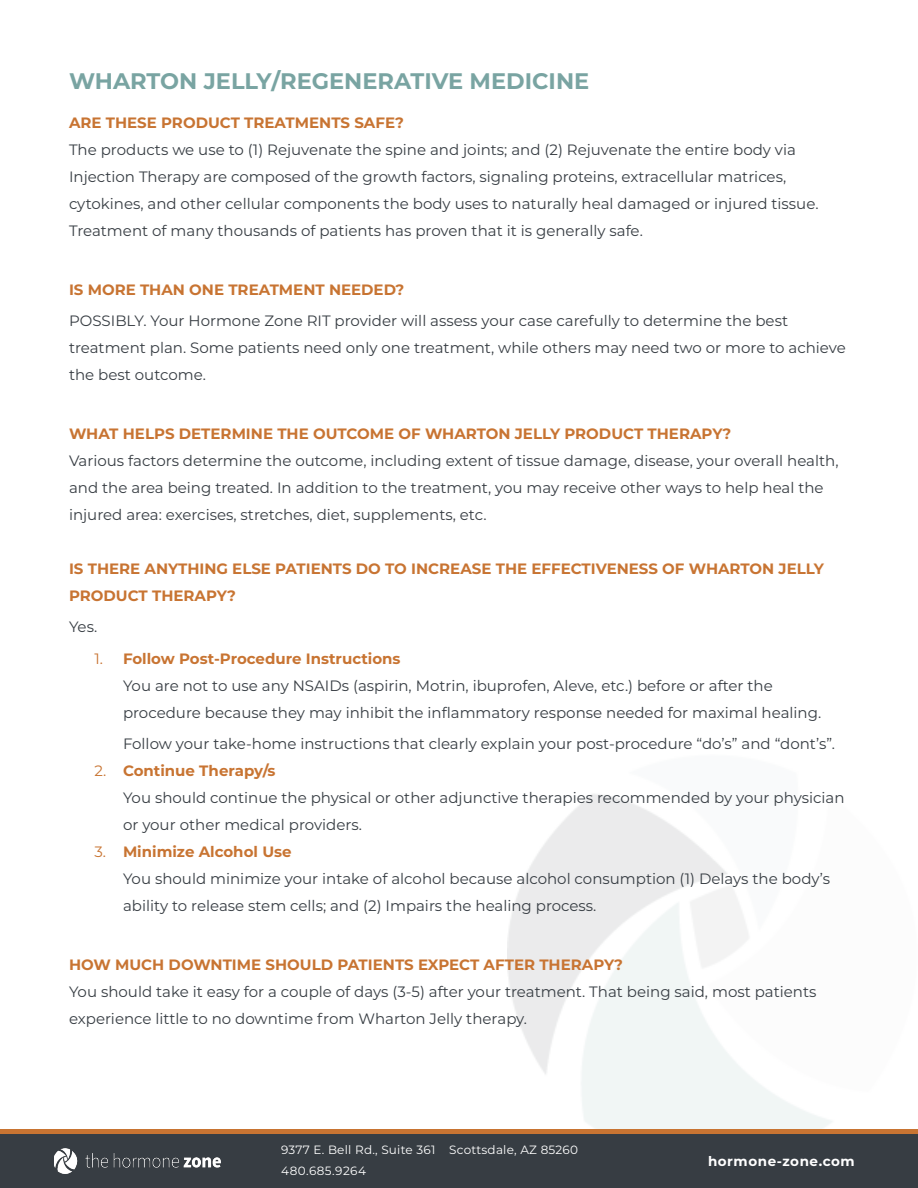
<style>
.page{position:relative;width:918px;height:1188px;background:#fff}
.page>*{position:absolute;margin:0;border:0;box-sizing:border-box;transform-origin:0 0}
.t1{font:700 22.5px "Montserrat";color:#79a4a2}
.t2{font:15px/27px "Montserrat";color:#373d43}
.t3{font:700 15px/27px "Montserrat";color:#c87432}
.t4{font:700 13.5px "Montserrat";letter-spacing:.04em;color:#fff}
.t5{font:12px/20.4px "Montserrat";letter-spacing:.02em;color:#fff}
.s1{font-weight:400}
</style>
<div class="page">
<img style="left:507px;top:794px;width:411px;height:336px">
<div style="left:0;top:1134px;width:918px;height:54px;background:#373d43"></div>
<hr style="left:0;top:1130px;width:918px;height:4px;background:#c87432">
<img style="left:54px;top:1149px;width:166px;height:24px">
<p class="t1" style="left:69px;top:65px;width:522px">WHARTON JELLY/REGENERATIVE MEDICINE</p>
<p class="t3" style="left:69px;top:109px;width:336px">ARE THESE PRODUCT TREATMENTS SAFE?</p>
<p class="t2" style="left:69px;top:136px;width:751px">The products we use to (1) Rejuvenate the spine and joints; and (2) Rejuvenate the entire body via Injection Therapy are composed of the growth factors, signaling proteins, extracellular matrices, cytokines, and other cellular components the body uses to naturally heal damaged or injured tissue.<br>Treatment of many thousands of patients has proven that it is generally safe.</p>
<p class="t3" style="left:69px;top:275px;width:337px">IS MORE THAN ONE TREATMENT NEEDED?</p>
<p class="t2" style="left:69px;top:307px;width:778px">POSSIBLY. Your Hormone Zone RIT provider will assess your case carefully to determine the best treatment plan. Some patients need only one treatment, while others may need two or more to achieve the best outcome.</p>
<p class="t3" style="left:69px;top:419px;width:664px">WHAT HELPS DETERMINE THE OUTCOME OF WHARTON JELLY PRODUCT THERAPY?</p>
<p class="t2" style="left:69px;top:446px;width:771px">Various factors determine the outcome, including extent of tissue damage, disease, your overall health, and the area being treated. In addition to the treatment, you may receive other ways to help heal the injured area: exercises, stretches, diet, supplements, etc.</p>
<p class="t3" style="left:69px;top:554px;width:757px">IS THERE ANYTHING ELSE PATIENTS DO TO INCREASE THE EFFECTIVENESS OF WHARTON JELLY<br>PRODUCT THERAPY?</p>
<p class="t2" style="left:69px;top:613px;width:30px">Yes.</p>
<p class="t3" style="left:94px;top:644px;width:308px"><span class="s1">1.</span> Follow Post-Procedure Instructions</p>
<p class="t2" style="left:123px;top:671px;width:700px">You are not to use any NSAIDs (aspirin, Motrin, ibuprofen, Aleve, etc.) before or after the procedure because they may inhibit the inflammatory response needed for maximal healing.</p>
<p class="t2" style="left:123px;top:730px;width:714px">Follow your take-home instructions that clearly explain your post-procedure “do’s” and “dont’s”.</p>
<p class="t3" style="left:94px;top:757px;width:183px"><span class="s1">2.</span> Continue Therapy/s</p>
<p class="t2" style="left:123px;top:784px;width:723px">You should continue the physical or other adjunctive therapies recommended by your physician or your other medical providers.</p>
<p class="t3" style="left:94px;top:838px;width:199px"><span class="s1">3.</span> Minimize Alcohol Use</p>
<p class="t2" style="left:123px;top:865px;width:709px">You should minimize your intake of alcohol because alcohol consumption (1) Delays the body’s ability to release stem cells; and (2) Impairs the healing process.</p>
<p class="t3" style="left:69px;top:950px;width:556px">HOW MUCH DOWNTIME SHOULD PATIENTS EXPECT AFTER THERAPY?</p>
<p class="t2" style="left:69px;top:977px;width:749px">You should take it easy for a couple of days (3-5) after your treatment. That being said, most patients experience little to no downtime from Wharton Jelly therapy.</p>
<p class="t5" style="left:281px;top:1140px;width:298px">9377 E. Bell Rd., Suite 361 Scottsdale, AZ 85260<br>480.685.9264</p>
<p class="t4" style="left:708px;top:1151px;width:148px">hormone-zone.com</p>
</div>
